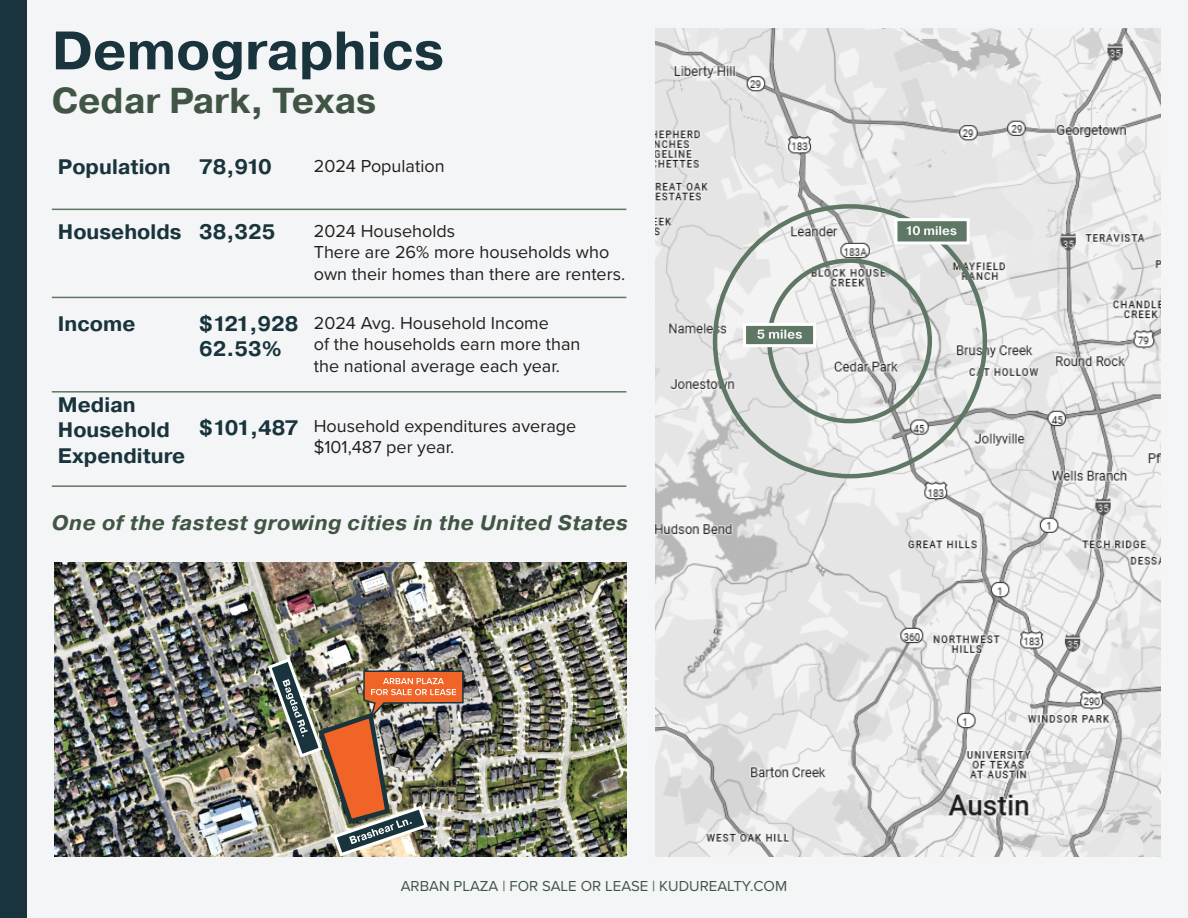
<style>
.page{position:relative;width:1188px;height:918px;background:#f4f5f6}
.page>*{position:absolute;margin:0;border:0;box-sizing:border-box;transform-origin:0 0}
.t1{font:700 54px "Pragmatica";color:#19343c}
.t2{font:700 36px "Pragmatica";color:#415544}
.t3{font:700 21px/25.2px "Pragmatica";color:#19343c}
.t4{font:italic 700 21px "Pragmatica";letter-spacing:.025em;color:#415544}
.t5{font:18px "Proxima Nova";color:#231f20}
.t6{font:15px "Proxima Nova";color:#415544}
</style>
<div class="page">
<img style="left:656px;top:29px;width:505px;height:827px">
<img style="left:54px;top:562px;width:572px;height:294px">
<hr style="left:52px;top:209px;width:574px;height:1px;background:#5f7765">
<hr style="left:52px;top:297px;width:574px;height:1px;background:#5f7765">
<hr style="left:52px;top:391px;width:574px;height:2px;background:#5f7765">
<hr style="left:52px;top:485px;width:574px;height:2px;background:#5f7765">
<div style="left:767px;top:258px;width:165px;height:165px;border:4px solid #5f7765;border-radius:50%"></div>
<img style="left:266px;top:656px;width:198px;height:201px">
<div style="left:894px;top:218px;width:76px;height:27px;background:#5f7765;border:3px solid #fff"></div>
<svg style="left:907px;top:226px;width:50px;height:9px"></svg>
<div style="left:743px;top:323px;width:73px;height:24px;background:#5f7765;border:3px solid #fff"></div>
<svg style="left:757px;top:330px;width:45px;height:9px"></svg>
<div style="left:0;top:0;width:27px;height:918px;background:#19343c"></div>
<p class="t1" style="left:52px;top:16px;width:394px">Demographics</p>
<p class="t2" style="left:52px;top:77px;width:326px">Cedar Park, Texas</p>
<p class="t3" style="left:58px;top:154px;width:114px">Population</p>
<p class="t3" style="left:199px;top:154px;width:74px">78,910</p>
<p class="t5" style="left:314px;top:152px;width:132px">2024 Population</p>
<p class="t3" style="left:58px;top:219px;width:125px">Households</p>
<p class="t3" style="left:199px;top:219px;width:78px">38,325</p>
<p class="t5" style="left:314px;top:217px;width:143px">2024 Households</p>
<p class="t5" style="left:314px;top:239px;width:297px">There are 26% more households who</p>
<p class="t5" style="left:314px;top:261px;width:313px">own their homes than there are renters.</p>
<p class="t3" style="left:58px;top:311px;width:79px">Income</p>
<p class="t3" style="left:199px;top:311px;width:101px">$121,928</p>
<p class="t3" style="left:199px;top:336px;width:84px">62.53%</p>
<p class="t5" style="left:314px;top:309px;width:237px">2024 Avg. Household Income</p>
<p class="t5" style="left:314px;top:331px;width:268px">of the households earn more than</p>
<p class="t5" style="left:314px;top:352px;width:248px">the national average each year.</p>
<p class="t3" style="left:58px;top:393px;width:129px">Median<br>Household<br>Expenditure</p>
<p class="t3" style="left:199px;top:416px;width:101px">$101,487</p>
<p class="t5" style="left:314px;top:412px;width:264px">Household expenditures average</p>
<p class="t5" style="left:314px;top:434px;width:142px">$101,487 per year.</p>
<p class="t4" style="left:52px;top:510px;width:578px">One of the fastest growing cities in the United States</p>
<p class="t6" style="left:401px;top:875px;width:388px">ARBAN PLAZA | FOR SALE OR LEASE | KUDUREALTY.COM</p>
</div>
